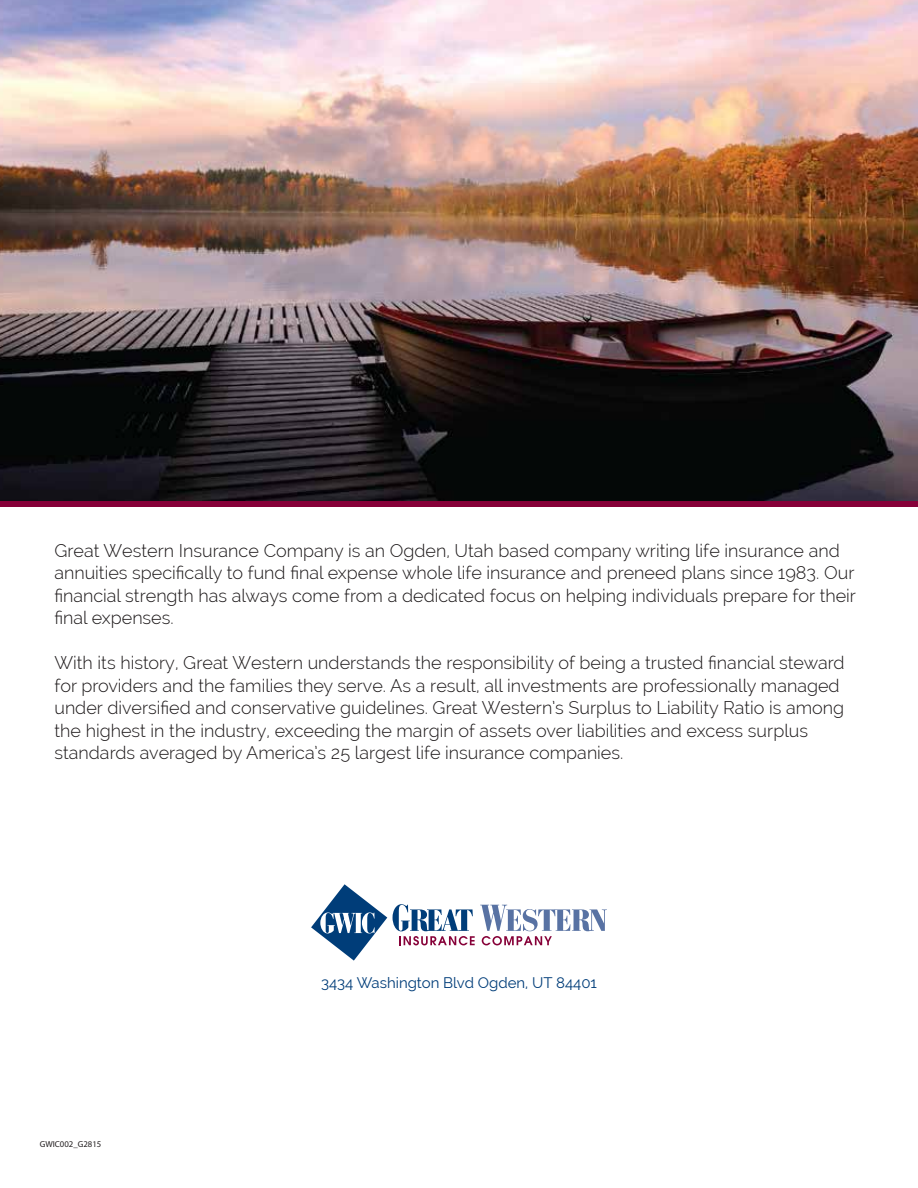
<style>
.page{position:relative;width:918px;height:1188px;background:#fff}
.page>*{position:absolute;margin:0;border:0;box-sizing:border-box;transform-origin:0 0}
.t1{font:300 18px/22.5px "Raleway";color:#1a1617}
.t2{font:15px "Raleway";color:#003d79}
.t3{font:8.7px "Myriad Pro";color:#231f20}
</style>
<div class="page">
<img style="left:0;top:0;width:918px;height:502px">
<svg style="left:393px;top:904px;width:214px;height:41px"></svg>
<svg style="left:311px;top:884px;width:76px;height:77px"></svg>
<div style="left:0;top:502px;width:918px;height:5px;background:#860038"></div>
<p class="t1" style="left:54px;top:540px;width:803px">Great Western Insurance Company is an Ogden, Utah based company writing life insurance and<br>psse i t i unna i ce f i o ty l l ac f dnu f i pxel an wesne i le l oh f dnaecna r usn ie p deene r p 3891ecn i ssna l . O r u financial strength has always come from a dedicated focus on helping individuals prepare for their final expenses.</p>
<p class="t1" style="left:54px;top:653px;width:792px">With its history, Great Western understands the responsibility of being a trusted financial steward for providers and the families they serve. As a result, all investments are professionally managed under diversified and conservative guidelines. Great Western’s Surplus to Liability Ratio is among the highest in the industry, exceeding the margin of assets over liabilities and excess surplus standards averaged by America’s 25 largest life insurance companies.</p>
<p class="t3" style="left:40px;top:1141px;width:63px">GWIC002_G2815</p>
<p class="t2" style="left:321px;top:976px;width:277px">3434 Washington Blvd Ogden, UT 84401</p>
</div>
